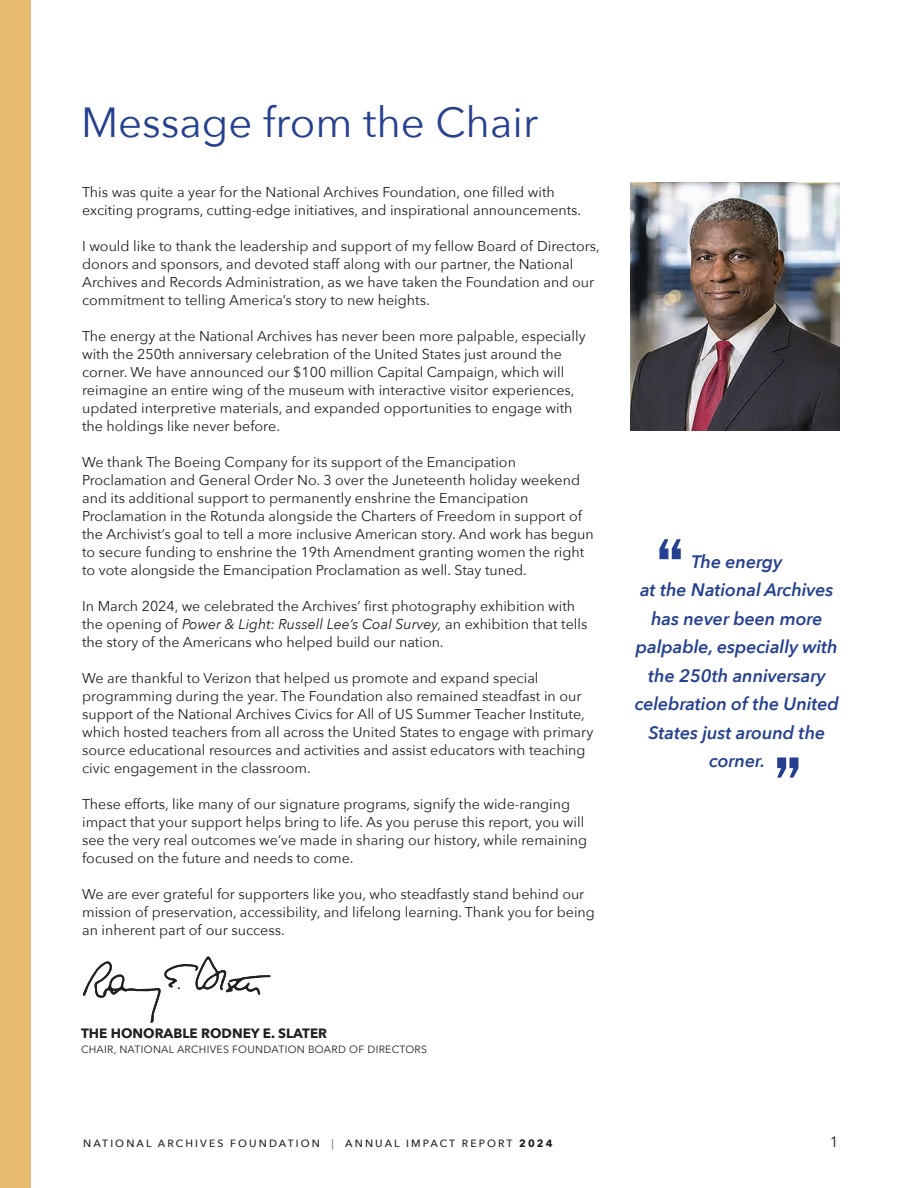
<style>
.page{position:relative;width:918px;height:1188px;background:#fff}
.page>*{position:absolute;margin:0;border:0;box-sizing:border-box;transform-origin:0 0}
.t1{font:600 condensed 72px "Franklin Gothic";color:#25408f}
.t2{font:42px "Avenir Next";color:#25408f}
.t3{font:italic 600 18px/28.5px "Avenir Next";letter-spacing:-.005em;color:#25408f;text-align:center}
.t4{font:15px "Avenir Next";color:#231f20}
.t5{font:14.25px/18px "Avenir Next";color:#231f20}
.t6{font:700 13.5px "Avenir Next";color:#231f20}
.t7{font:500 10.5px "Avenir Next";letter-spacing:.2em;color:#231f20}
.t8{font:10.5px "Avenir Next";letter-spacing:.025em;color:#231f20}
.s1{font-style:italic}
.s2{color:#6d6f71}
.s3{font-weight:700}
</style>
<div class="page">
<img style="left:631px;top:183px;width:208px;height:247px">
<div style="left:0;top:0;width:30px;height:1188px;background:#e7bb70"></div>
<svg style="left:83px;top:956px;width:188px;height:67px"></svg>
<h2 class="t2" style="left:81px;top:86px;width:459px">Message from the Chair</h2>
<p class="t5" style="left:82px;top:182px;width:501px">This was quite a year for the National Archives Foundation, one filled with exciting programs, cutting-edge initiatives, and inspirational announcements.</p>
<p class="t5" style="left:82px;top:236px;width:519px">I would like to thank the leadership and support of my fellow Board of Directors, donors and sponsors, and devoted staff along with our partner, the National Archives and Records Administration, as we have taken the Foundation and our commitment to telling America’s story to new heights.</p>
<p class="t5" style="left:82px;top:326px;width:505px">The energy at the National Archives has never been more palpable, especially with the 250th anniversary celebration of the United States just around the corner. We have announced our $100 million Capital Campaign, which will reimagine an entire wing of the museum with interactive visitor experiences, updated interpretive materials, and expanded opportunities to engage with the holdings like never before.</p>
<p class="t5" style="left:82px;top:452px;width:513px">We thank The Boeing Company for its support of the Emancipation Proclamation and General Order No. 3 over the Juneteenth holiday weekend and its additional support to permanently enshrine the Emancipation Proclamation in the Rotunda alongside the Charters of Freedom in support of the Archivist’s goal to tell a more inclusive American story. And work has begun to secure funding to enshrine the 19th Amendment granting women the right to vote alongside the Emancipation Proclamation as well. Stay tuned.</p>
<p class="t5" style="left:82px;top:596px;width:507px">In March 2024, we celebrated the Archives’ first photography exhibition with the opening of <span class="s1">Power &amp; Light: Russell Lee’s Coal Survey,</span> an exhibition that tells the story of the Americans who helped build our nation.</p>
<p class="t5" style="left:82px;top:668px;width:513px">We are thankful to Verizon that helped us promote and expand special programming during the year. The Foundation also remained steadfast in our support of the National Archives Civics for All of US Summer Teacher Institute, which hosted teachers from all across the United States to engage with primary source educational resources and activities and assist educators with teaching civic engagement in the classroom.</p>
<p class="t5" style="left:82px;top:794px;width:507px">These efforts, like many of our signature programs, signify the wide-ranging impact that your support helps bring to life. As you peruse this report, you will see the very real outcomes we’ve made in sharing our history, while remaining focused on the future and needs to come.</p>
<p class="t5" style="left:82px;top:884px;width:514px">We are ever grateful for supporters like you, who steadfastly stand behind our mission of preservation, accessibility, and lifelong learning. Thank you for being an inherent part of our success.</p>
<p class="t6" style="left:81px;top:1022px;width:248px">THE HONORABLE RODNEY E. SLATER</p>
<p class="t8" style="left:81px;top:1041px;width:348px">CHAIR, NATIONAL ARCHIVES FOUNDATION BOARD OF DIRECTORS</p>
<h1 class="t1" style="left:655px;top:523px;width:32px">“</h1>
<p class="t3" style="left:635px;top:547px;width:206px">The energy<br>at the National Archives has never been more palpable, especially with the 250th anniversary celebration of the United<br>States just around the corner.</p>
<h1 class="t1" style="left:772px;top:740px;width:32px">”</h1>
<p class="t7" style="left:83px;top:1135px;width:471px">NATIONAL ARCHIVES FOUNDATION <span class="s2">|</span> ANNUAL IMPACT REPORT <span class="s3">2024</span></p>
<p class="t4" style="left:830px;top:1129px;width:10px">1</p>
</div>
